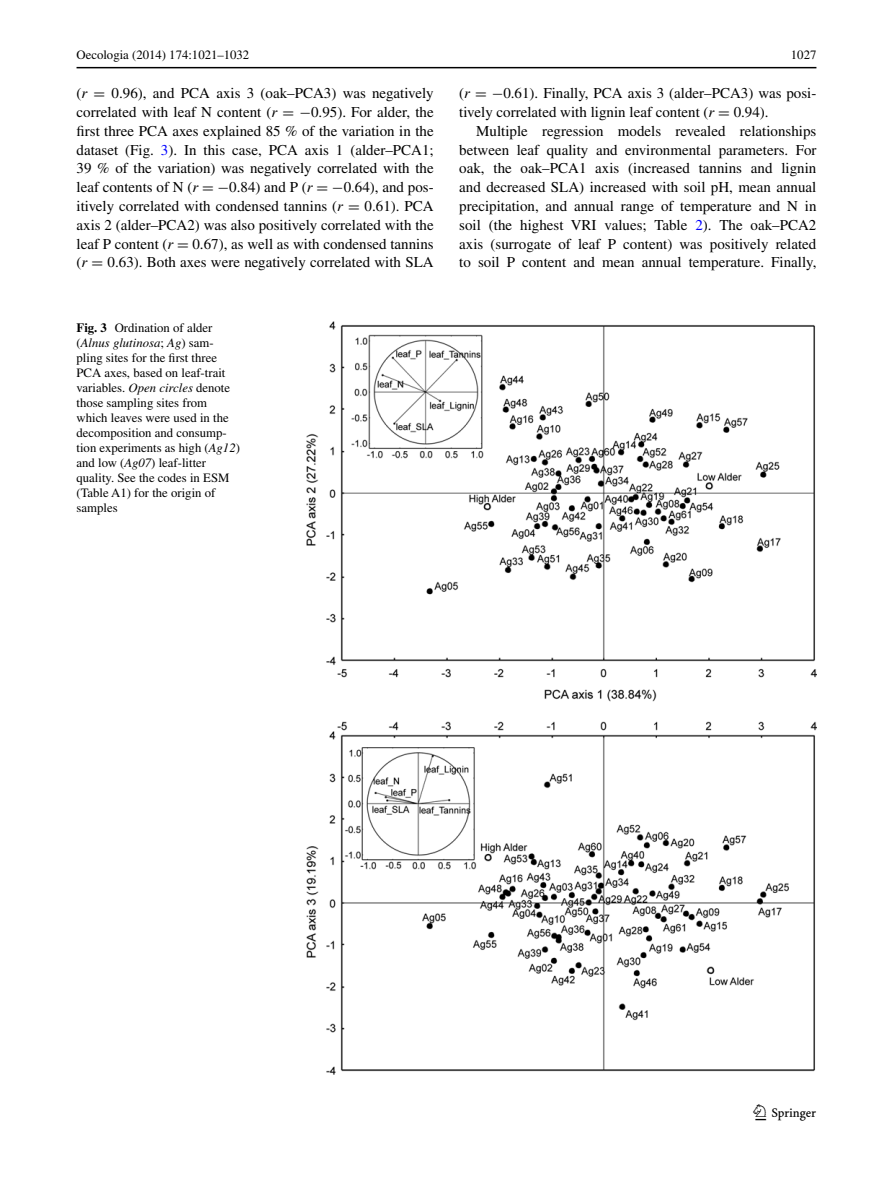
<style>
.page{position:relative;width:893px;height:1187px;background:#fff}
.page>*{position:absolute;margin:0;border:0;box-sizing:border-box;transform-origin:0 0}
.t1{font:22.5px "Springnew";color:#000}
.t2{font:15px/18.8px "Times";color:#000}
.t3{font:12.75px/15px "Times";color:#000}
.s1{font-style:italic}
.s2{font-family:"MTSY"}
.s3{color:#00f}
.s4{font-weight:700}
</style>
<div class="page">
<hr style="left:77px;top:67px;width:739px;height:1px;background:#000">
<img style="left:306px;top:322px;width:510px;height:751px">
<p class="t3" style="left:77px;top:48px;width:174px">Oecologia (2014) 174:1021–1032</p>
<p class="t3" style="left:791px;top:48px;width:27px">1027</p>
<p class="t2" style="left:77px;top:84px;width:359px">(<span class="s1">r</span> <span class="s2">=</span> 0.96), and PCA axis 3 (oak–PCA3) was negatively correlated with leaf N content (<span class="s1">r</span> <span class="s2">= −</span>0.95). For alder, the first three PCA axes explained 85 % of the variation in the dataset (Fig. <span class="s3">3</span>). In this case, PCA axis 1 (alder–PCA 1; 39 % of the variation) was negatively correlated with the leaf contents of N (<span class="s1">r</span> <span class="s2">= −</span>0.84) and P (<span class="s1">r</span> <span class="s2">= −</span>0.64), and pos&shy;itively correlated with condensed tannins (<span class="s1">r</span> <span class="s2">=</span> 0.61). PCA axis 2 (alder–PCA2) was also positively correlated with the leaf P content (<span class="s1">r</span> <span class="s2">=</span> 0.67), as well as with condensed tannins (<span class="s1">r</span> <span class="s2">=</span> 0.63). Both axes were negatively correlated with SLA</p>
<p class="t2" style="left:459px;top:84px;width:359px">(<span class="s1">r</span> <span class="s2">= −</span>0.61). Finally, PCA axis 3 (alder–PCA3) was posi&shy;tively correlated with lignin leaf content (<span class="s1">r</span> <span class="s2">=</span> 0.94).</p>
<p class="t2" style="left:459px;top:121px;width:359px;text-align:justify;text-indent:17px">Multiple regression models revealed relationships between leaf quality and environmental parameters. For oak, the oak–PCA 1 axis (increased tannins and lignin and decreased SLA</p>
<p class="t2" style="left:459px;top:178px;width:359px;text-align:justify;text-indent:120px">) increased with soil pH, mean annual precipitation, and annual range of temperature and N in soil (the highest VRI values; Table <span class="s3">2</span>). The oak–PCA2 axis (surrogate of leaf P content) was positively related to soil P content and mean annual temperature. Finally,</p>
<p class="t3" style="left:77px;top:320px;width:165px"><span class="s4">Fig. 3</span> Ordination of alder (<span class="s1">Alnus glutinosa</span>; <span class="s1">Ag</span>) sam&shy;pling sites for the first three<br>PCA axes, based on leaf-trait variables. <span class="s1">Open circles</span> denote those sampling sites from which leaves were used in the decomposition and consump&shy;tion experiments as high (<span class="s1">Ag12</span>) and low (<span class="s1">Ag07</span>) leaf-litter quality. See the codes in ESM (Table A 1) for the origin of samples</p>
<h1 class="t1" style="left:755px;top:1104px;width:62px">1 3</h1>
</div>
